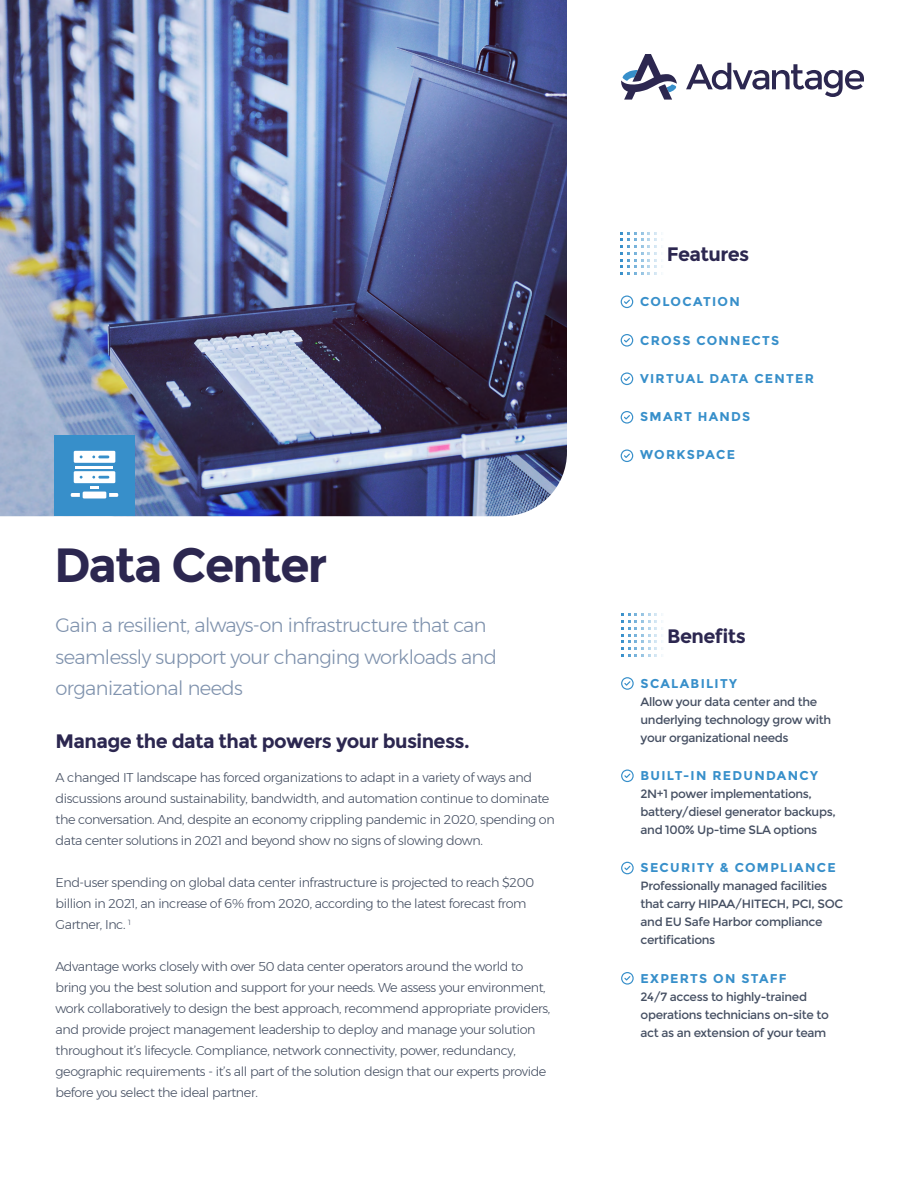
<style>
.page{position:relative;width:918px;height:1188px;background:#fff}
.page>*{position:absolute;margin:0;border:0;box-sizing:border-box;transform-origin:0 0}
.t1{font:700 48px "Montserrat";letter-spacing:-.04em;color:#2c2750}
.t2{font:300 19.5px/31.5px "Montserrat";letter-spacing:-.03em;color:#7f92ad}
.t3{font:700 19.5px "Montserrat";letter-spacing:-.03em;color:#2c2750}
.t4{font:300 12.75px/21px "Montserrat";letter-spacing:-.03em;color:#454f62}
.t5{font:700 12.75px "Montserrat";letter-spacing:.1em;color:#378fca}
.t6{font:12px/18px "Montserrat";letter-spacing:-.03em;color:#454f62}
</style>
<div class="page">
<img style="left:0;top:0;width:567px;height:516px">
<svg style="left:686px;top:63px;width:178px;height:34px"></svg>
<svg style="left:621px;top:54px;width:56px;height:46px"></svg>
<div style="left:54px;top:435px;width:81px;height:81px;background:#378fca"></div>
<svg style="left:621px;top:614px;width:41px;height:43px"></svg>
<svg style="left:621px;top:677px;width:13px;height:13px"></svg>
<svg style="left:621px;top:770px;width:13px;height:12px"></svg>
<svg style="left:621px;top:862px;width:13px;height:12px"></svg>
<svg style="left:621px;top:972px;width:13px;height:13px"></svg>
<svg style="left:621px;top:232px;width:41px;height:43px"></svg>
<svg style="left:621px;top:296px;width:12px;height:12px"></svg>
<svg style="left:621px;top:334px;width:12px;height:13px"></svg>
<svg style="left:621px;top:372px;width:12px;height:13px"></svg>
<svg style="left:621px;top:411px;width:12px;height:13px"></svg>
<svg style="left:621px;top:449px;width:12px;height:13px"></svg>
<hr style="left:76px;top:466px;width:37px;height:2px;background:#fff">
<div style="left:83px;top:492px;width:23px;height:6px;background:#fff"></div>
<svg style="left:74px;top:451px;width:41px;height:12px"></svg>
<svg style="left:71px;top:471px;width:47px;height:26px"></svg>
<h1 class="t1" style="left:54px;top:537px;width:275px">Data Center</h1>
<h2 class="t2" style="left:56px;top:609px;width:443px">Gain a resilient, always-on infrastructure that can seamlessly support your changing workloads and organizational needs</h2>
<h2 class="t3" style="left:56px;top:729px;width:416px">Manage the data that powers your business.</h2>
<p class="t4" style="left:56px;top:767px;width:501px">A changed IT landscape has forced organizations to adapt in a variety of ways and discussions around sustainability, bandwidth, and automation continue to dominate the conversation. And, despite an economy crippling pandemic in 2020, spending on data center solutions in 2021 and beyond show no signs of slowing down.</p>
<p class="t4" style="left:56px;top:872px;width:480px">End-user spending on global data center infrastructure is projected to reach $200 billion in 2021, an increase of 6% from 2020, according to the latest forecast from<br>Gartner, Inc. <sup>1</sup></p>
<p class="t4" style="left:56px;top:956px;width:496px">Advantage works closely with over 50 data center operators around the world to bring you the best solution and support for your needs. We assess your environment, work collaboratively to design the best approach, recommend appropriate providers, and provide project management leadership to deploy and manage your solution throughout it’s lifecycle. Compliance, network connectivity, power, redundancy, geographic requirements - it’s all part of the solution design that our experts provide before you select the ideal partner.</p>
<h2 class="t3" style="left:667px;top:243px;width:84px">Features</h2>
<p class="t5" style="left:640px;top:294px;width:101px">COLOCATION</p>
<p class="t5" style="left:640px;top:332px;width:141px">CROSS CONNECTS</p>
<p class="t5" style="left:640px;top:371px;width:176px">VIRTUAL DATA CENTER</p>
<p class="t5" style="left:640px;top:409px;width:112px">SMART HANDS</p>
<p class="t5" style="left:640px;top:447px;width:97px">WORKSPACE</p>
<h2 class="t3" style="left:667px;top:625px;width:80px">Benefits</h2>
<p class="t5" style="left:641px;top:676px;width:98px">SCALABILITY</p>
<p class="t6" style="left:641px;top:693px;width:192px">Allow your data center and the underlying technology grow with your organizational needs</p>
<p class="t5" style="left:641px;top:768px;width:179px">BUILT-IN REDUNDANCY</p>
<p class="t6" style="left:641px;top:785px;width:197px">2N+1 power implementations, battery/diesel generator backups, and 100% Up-time SLA options</p>
<p class="t5" style="left:641px;top:860px;width:197px">SECURITY &amp; COMPLIANCE</p>
<p class="t6" style="left:641px;top:877px;width:204px">Professionally managed facilities that carry HIPAA/HITECH, PCI, SOC and EU Safe Harbor compliance certifications</p>
<p class="t5" style="left:641px;top:971px;width:148px">EXPERTS ON STAFF</p>
<p class="t6" style="left:641px;top:988px;width:190px">24/7 access to highly-trained operations technicians on-site to act as an extension of your team</p>
</div>
